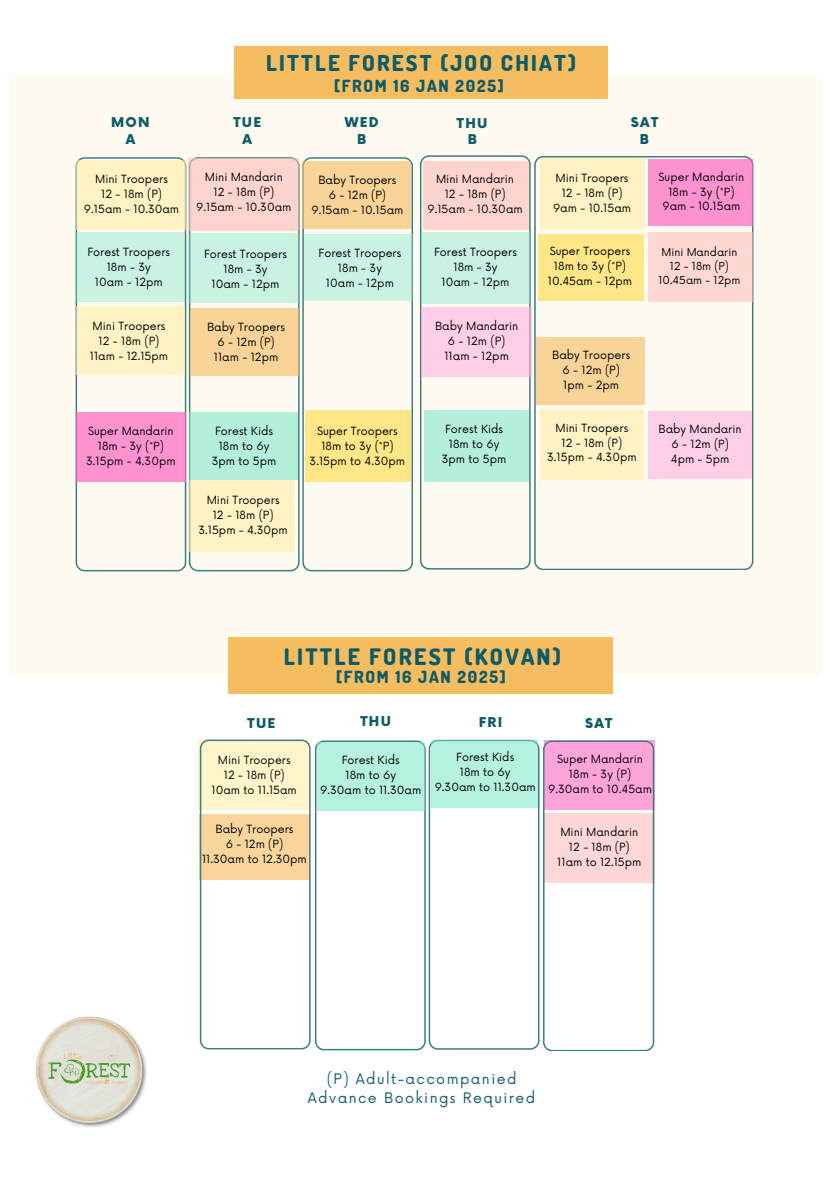
<style>
.page{position:relative;width:839px;height:1191px;background:#fff}
.page>*{position:absolute;margin:0;border:0;box-sizing:border-box;transform-origin:0 0}
.t1{font:800 22.6px "Dosis";letter-spacing:.1em;color:#0e5b68}
.t2{font:800 21.8px "Dosis";letter-spacing:.1em;color:#0e5b68}
.t3{font:800 16.6px "Dosis";letter-spacing:.1em;color:#0e5b68}
.t4{font:14.2px/19px "Now";letter-spacing:.1em;color:#0e5b68;text-align:center}
.t5{font:900 13.2px "Now";letter-spacing:.1em;color:#0e5b68}
.t6{font:11px "Now";color:#000}
.t7{font:10.8px "Now";color:#000}
</style>
<div class="page">
<div style="left:9px;top:74px;width:812px;height:600px;background:#fffbf1"></div>
<svg style="left:534px;top:156px;width:219px;height:414px"></svg>
<div style="left:648px;top:411px;width:103px;height:68px;background:#ffcee7"></div>
<svg style="left:76px;top:157px;width:110px;height:414px"></svg>
<svg style="left:189px;top:157px;width:110px;height:414px"></svg>
<svg style="left:302px;top:157px;width:111px;height:414px"></svg>
<svg style="left:420px;top:155px;width:110px;height:414px"></svg>
<div style="left:234px;top:46px;width:373px;height:53px;background:#f6bc60"></div>
<div style="left:75px;top:233px;width:110px;height:69px;background:#c9f2e0"></div>
<div style="left:189px;top:234px;width:109px;height:69px;background:#c9f2e0"></div>
<div style="left:421px;top:233px;width:108px;height:70px;background:#c9f2e0"></div>
<div style="left:423px;top:162px;width:105px;height:67px;background:#ffd4cf"></div>
<div style="left:539px;top:234px;width:105px;height:66px;background:#ffe686"></div>
<div style="left:77px;top:307px;width:108px;height:67px;background:#fff2c4"></div>
<div style="left:540px;top:158px;width:104px;height:71px;background:#fff2c4"></div>
<div style="left:76px;top:160px;width:110px;height:69px;background:#fff2c4"></div>
<div style="left:189px;top:158px;width:109px;height:72px;background:#ffd4cf"></div>
<div style="left:537px;top:337px;width:108px;height:68px;background:#f9d397"></div>
<div style="left:304px;top:234px;width:108px;height:66px;background:#c9f2e0"></div>
<div style="left:648px;top:233px;width:104px;height:69px;background:#ffd8d3"></div>
<div style="left:649px;top:160px;width:103px;height:66px;background:#ff92d1"></div>
<div style="left:305px;top:411px;width:105px;height:70px;background:#ffe686"></div>
<div style="left:190px;top:481px;width:105px;height:70px;background:#fff2c4"></div>
<div style="left:190px;top:412px;width:108px;height:68px;background:#b4efda"></div>
<div style="left:424px;top:411px;width:105px;height:70px;background:#b4efda"></div>
<div style="left:76px;top:412px;width:110px;height:69px;background:#ff92d1"></div>
<div style="left:302px;top:161px;width:108px;height:68px;background:#f9d397"></div>
<div style="left:191px;top:308px;width:108px;height:68px;background:#f9d397"></div>
<div style="left:422px;top:308px;width:109px;height:69px;background:#ffcee7"></div>
<div style="left:229px;top:638px;width:384px;height:55px;background:#f6bc60"></div>
<svg style="left:200px;top:740px;width:454px;height:311px"></svg>
<div style="left:317px;top:743px;width:107px;height:67px;background:#b4f1e0"></div>
<img style="left:35px;top:1016px;width:112px;height:112px">
<div style="left:431px;top:740px;width:106px;height:68px;background:#b4f1e0"></div>
<div style="left:540px;top:409px;width:103px;height:71px;background:#fff2c4"></div>
<p class="t2" style="left:266px;top:49px;width:311px">LITTLE FOREST (JOO CHIAT)</p>
<p class="t3" style="left:334px;top:75px;width:171px">[FROM 16 JAN 2025]</p>
<h1 class="t5" style="left:111px;top:116px;width:40px">MON</h1>
<h2 class="t5" style="left:233px;top:116px;width:29px">TUE</h2>
<p class="t5" style="left:344px;top:116px;width:35px">WED</p>
<h3 class="t5" style="left:457px;top:116px;width:32px">THU</h3>
<p class="t5" style="left:631px;top:116px;width:29px">SAT</p>
<h3 class="t5" style="left:126px;top:132px;width:11px">A</h3>
<p class="t5" style="left:243px;top:132px;width:11px">A</p>
<h3 class="t5" style="left:357px;top:132px;width:11px">B</h3>
<p class="t5" style="left:467px;top:133px;width:11px">B</p>
<h3 class="t5" style="left:640px;top:132px;width:11px">B</h3>
<p class="t6" style="left:436px;top:173px;width:80px">Mini Mandarin</p>
<p class="t6" style="left:444px;top:188px;width:62px">12 - 18m (P)</p>
<p class="t6" style="left:427px;top:203px;width:97px">9.15am - 10.30am</p>
<p class="t6" style="left:549px;top:245px;width:82px">Super Troopers</p>
<p class="t6" style="left:554px;top:260px;width:74px">18m to 3y (*P)</p>
<p class="t6" style="left:547px;top:275px;width:86px">10.45am - 12pm</p>
<p class="t6" style="left:93px;top:320px;width:74px">Mini Troopers</p>
<p class="t6" style="left:99px;top:335px;width:62px">12 - 18m (P)</p>
<p class="t6" style="left:90px;top:349px;width:80px">11am - 12.15pm</p>
<p class="t6" style="left:658px;top:170px;width:87px">Super Mandarin</p>
<p class="t6" style="left:668px;top:185px;width:68px">18m - 3y (*P)</p>
<p class="t6" style="left:662px;top:200px;width:80px">9am - 10.15am</p>
<p class="t6" style="left:205px;top:171px;width:80px">Mini Mandarin</p>
<p class="t6" style="left:213px;top:186px;width:62px">12 - 18m (P)</p>
<p class="t6" style="left:196px;top:201px;width:97px">9.15am - 10.30am</p>
<p class="t6" style="left:318px;top:174px;width:79px">Baby Troopers</p>
<p class="t6" style="left:329px;top:189px;width:59px">6 - 12m (P)</p>
<p class="t6" style="left:311px;top:204px;width:93px">9.15am - 10.15am</p>
<p class="t6" style="left:555px;top:172px;width:74px">Mini Troopers</p>
<p class="t6" style="left:561px;top:187px;width:62px">12 - 18m (P)</p>
<p class="t6" style="left:553px;top:202px;width:80px">9am - 10.15am</p>
<p class="t6" style="left:95px;top:173px;width:74px">Mini Troopers</p>
<p class="t6" style="left:101px;top:188px;width:62px">12 - 18m (P)</p>
<p class="t6" style="left:84px;top:203px;width:97px">9.15am - 10.30am</p>
<p class="t7" style="left:661px;top:246px;width:77px">Mini Mandarin</p>
<p class="t7" style="left:670px;top:260px;width:61px">12 - 18m (P)</p>
<p class="t7" style="left:658px;top:275px;width:83px">10.45am - 12pm</p>
<p class="t6" style="left:87px;top:246px;width:84px">Forest Troopers</p>
<p class="t6" style="left:107px;top:261px;width:46px">18m - 3y</p>
<p class="t6" style="left:95px;top:276px;width:69px">10am - 12pm</p>
<p class="t6" style="left:434px;top:246px;width:84px">Forest Troopers</p>
<p class="t6" style="left:453px;top:261px;width:46px">18m - 3y</p>
<p class="t6" style="left:441px;top:276px;width:69px">10am - 12pm</p>
<p class="t6" style="left:318px;top:247px;width:84px">Forest Troopers</p>
<p class="t6" style="left:338px;top:262px;width:46px">18m - 3y</p>
<p class="t6" style="left:326px;top:277px;width:69px">10am - 12pm</p>
<p class="t6" style="left:204px;top:248px;width:84px">Forest Troopers</p>
<p class="t6" style="left:223px;top:263px;width:46px">18m - 3y</p>
<p class="t6" style="left:211px;top:278px;width:69px">10am - 12pm</p>
<p class="t6" style="left:435px;top:320px;width:85px">Baby Mandarin</p>
<p class="t6" style="left:448px;top:335px;width:59px">6 - 12m (P)</p>
<p class="t6" style="left:444px;top:350px;width:66px">11am - 12pm</p>
<p class="t6" style="left:207px;top:321px;width:79px">Baby Troopers</p>
<p class="t6" style="left:217px;top:336px;width:59px">6 - 12m (P)</p>
<p class="t6" style="left:214px;top:350px;width:66px">11am - 12pm</p>
<p class="t6" style="left:552px;top:349px;width:79px">Baby Troopers</p>
<p class="t6" style="left:562px;top:364px;width:59px">6 - 12m (P)</p>
<p class="t6" style="left:563px;top:379px;width:57px">1pm - 2pm</p>
<p class="t6" style="left:88px;top:425px;width:87px">Super Mandarin</p>
<p class="t6" style="left:98px;top:440px;width:68px">18m - 3y (*P)</p>
<p class="t6" style="left:86px;top:455px;width:91px">3.15pm - 4.30pm</p>
<p class="t6" style="left:215px;top:425px;width:59px">Forest Kids</p>
<p class="t6" style="left:219px;top:440px;width:52px">18m to 6y</p>
<p class="t6" style="left:212px;top:455px;width:66px">3pm to 5pm</p>
<p class="t6" style="left:207px;top:494px;width:74px">Mini Troopers</p>
<p class="t6" style="left:213px;top:509px;width:62px">12 - 18m (P)</p>
<p class="t6" style="left:198px;top:524px;width:91px">3.15pm - 4.30pm</p>
<p class="t6" style="left:317px;top:425px;width:82px">Super Troopers</p>
<p class="t6" style="left:321px;top:440px;width:74px">18m to 3y (*P)</p>
<p class="t6" style="left:309px;top:455px;width:97px">3.15pm to 4.30pm</p>
<p class="t6" style="left:445px;top:423px;width:59px">Forest Kids</p>
<p class="t6" style="left:449px;top:437px;width:52px">18m to 6y</p>
<p class="t6" style="left:441px;top:452px;width:66px">3pm to 5pm</p>
<p class="t6" style="left:555px;top:421px;width:74px">Mini Troopers</p>
<p class="t6" style="left:561px;top:436px;width:62px">12 - 18m (P)</p>
<p class="t6" style="left:547px;top:451px;width:91px">3.15pm - 4.30pm</p>
<p class="t6" style="left:658px;top:423px;width:85px">Baby Mandarin</p>
<p class="t6" style="left:671px;top:438px;width:59px">6 - 12m (P)</p>
<h3 class="t6" style="left:670px;top:453px;width:60px">4pm - 5pm</h3>
<p class="t1" style="left:284px;top:642px;width:279px">LITTLE FOREST (KOVAN)</p>
<p class="t3" style="left:336px;top:666px;width:171px">[FROM 16 JAN 2025]</p>
<p class="t5" style="left:247px;top:716px;width:29px">TUE</p>
<p class="t5" style="left:360px;top:714px;width:32px">THU</p>
<p class="t5" style="left:479px;top:715px;width:25px">FRI</p>
<p class="t5" style="left:585px;top:716px;width:29px">SAT</p>
<p class="t6" style="left:557px;top:753px;width:87px">Super Mandarin</p>
<p class="t6" style="left:569px;top:768px;width:64px">18m - 3y (P)</p>
<p class="t6" style="left:548px;top:783px;width:105px">9.30am to 10.45am</p>
<p class="t6" style="left:560px;top:826px;width:80px">Mini Mandarin</p>
<p class="t6" style="left:569px;top:841px;width:62px">12 - 18m (P)</p>
<p class="t6" style="left:557px;top:856px;width:86px">11am to 12.15pm</p>
<p class="t6" style="left:456px;top:751px;width:59px">Forest Kids</p>
<p class="t6" style="left:460px;top:766px;width:52px">18m to 6y</p>
<p class="t6" style="left:434px;top:781px;width:103px">9.30am to 11.30am</p>
<p class="t6" style="left:342px;top:754px;width:59px">Forest Kids</p>
<p class="t6" style="left:345px;top:769px;width:52px">18m to 6y</p>
<p class="t6" style="left:320px;top:784px;width:103px">9.30am to 11.30am</p>
<p class="t6" style="left:218px;top:754px;width:74px">Mini Troopers</p>
<p class="t6" style="left:224px;top:769px;width:62px">12 - 18m (P)</p>
<p class="t6" style="left:211px;top:784px;width:87px">10am to 11.15am</p>
<p class="t6" style="left:215px;top:823px;width:79px">Baby Troopers</p>
<p class="t6" style="left:226px;top:838px;width:59px">6 - 12m (P)</p>
<p class="t6" style="left:202px;top:853px;width:106px">11.30am to 12.30pm</p>
<p class="t4" style="left:308px;top:1070px;width:229px">(P) Adult-accompanied<br>Advance Bookings Required</p>
</div>
